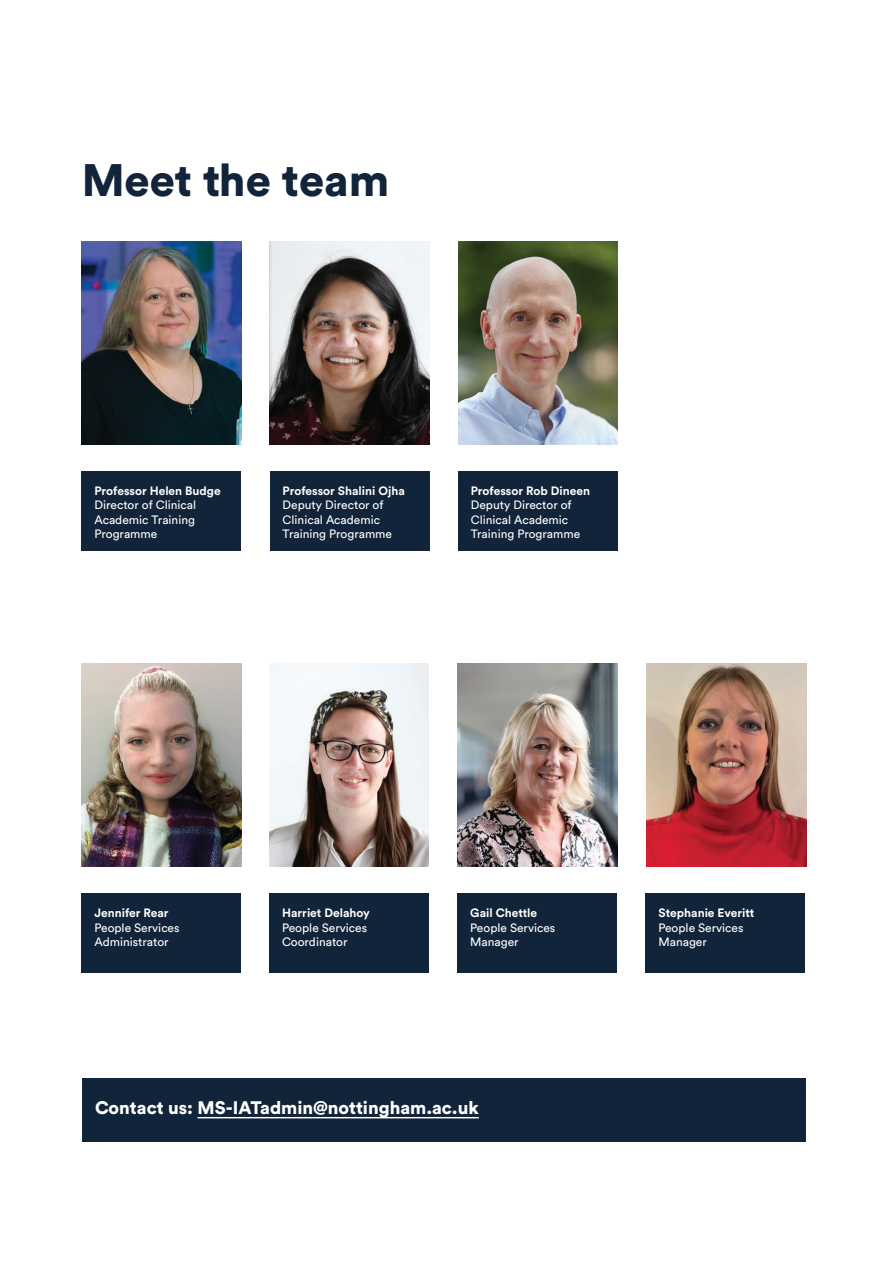
<style>
.page{position:relative;width:893px;height:1263px;background:#fff}
.page>*{position:absolute;margin:0;border:0;box-sizing:border-box;transform-origin:0 0}
.t1{font:900 45px "Circular Pro";color:#11243a}
.t2{font:900 18px "Circular Pro";color:#fff}
.t3{font:12px/14.4px "Circular Pro";color:#fff}
.t4{font:700 12px "Circular Pro";color:#fff}
</style>
<div class="page">
<div style="left:82px;top:471px;width:159px;height:80px;background:#11243a"></div>
<img style="left:82px;top:242px;width:159px;height:202px">
<div style="left:458px;top:471px;width:159px;height:80px;background:#11243a"></div>
<div style="left:270px;top:471px;width:159px;height:80px;background:#11243a"></div>
<img style="left:458px;top:242px;width:159px;height:202px">
<img style="left:270px;top:242px;width:159px;height:202px">
<div style="left:82px;top:893px;width:159px;height:80px;background:#11243a"></div>
<img style="left:82px;top:664px;width:159px;height:202px">
<div style="left:457px;top:893px;width:160px;height:80px;background:#11243a"></div>
<div style="left:269px;top:893px;width:160px;height:80px;background:#11243a"></div>
<img style="left:457px;top:664px;width:160px;height:202px">
<img style="left:269px;top:664px;width:160px;height:202px">
<img style="left:647px;top:664px;width:159px;height:202px">
<div style="left:646px;top:893px;width:159px;height:80px;background:#11243a"></div>
<div style="left:82px;top:1078px;width:724px;height:64px;background:#11243a"></div>
<hr style="left:197px;top:1117px;width:282px;height:1px;background:#fff">
<h1 class="t1" style="left:82px;top:149px;width:309px">Meet the team</h1>
<p class="t4" style="left:94px;top:483px;width:128px">Professor Helen Budge</p>
<p class="t3" style="left:94px;top:497px;width:103px;text-align:justify">Director of Clinical Academic Training Programme</p>
<p class="t4" style="left:283px;top:483px;width:124px">Professor Shalini Ojha</p>
<p class="t3" style="left:283px;top:497px;width:111px">Deputy Director of<br>Clinical Academic<br>Training Programme</p>
<p class="t4" style="left:471px;top:483px;width:121px">Professor Rob Dineen</p>
<p class="t3" style="left:471px;top:497px;width:111px">Deputy Director of<br>Clinical Academic<br>Training Programme</p>
<p class="t4" style="left:94px;top:905px;width:76px">Jennifer Rear</p>
<p class="t3" style="left:94px;top:919px;width:87px">People Services<br>Administrator</p>
<p class="t4" style="left:282px;top:905px;width:89px">Harriet Delahoy</p>
<p class="t3" style="left:282px;top:919px;width:87px">People Services<br>Coordinator</p>
<p class="t4" style="left:470px;top:905px;width:68px">Gail Chettle</p>
<p class="t3" style="left:470px;top:919px;width:87px">People Services<br>Manager</p>
<h2 class="t2" style="left:95px;top:1095px;width:385px">Contact us: MS-IATadmin@nottingham.ac.uk</h2>
<p class="t4" style="left:658px;top:905px;width:97px">Stephanie Everitt</p>
<p class="t3" style="left:658px;top:919px;width:87px">People Services<br>Manager</p>
</div>
